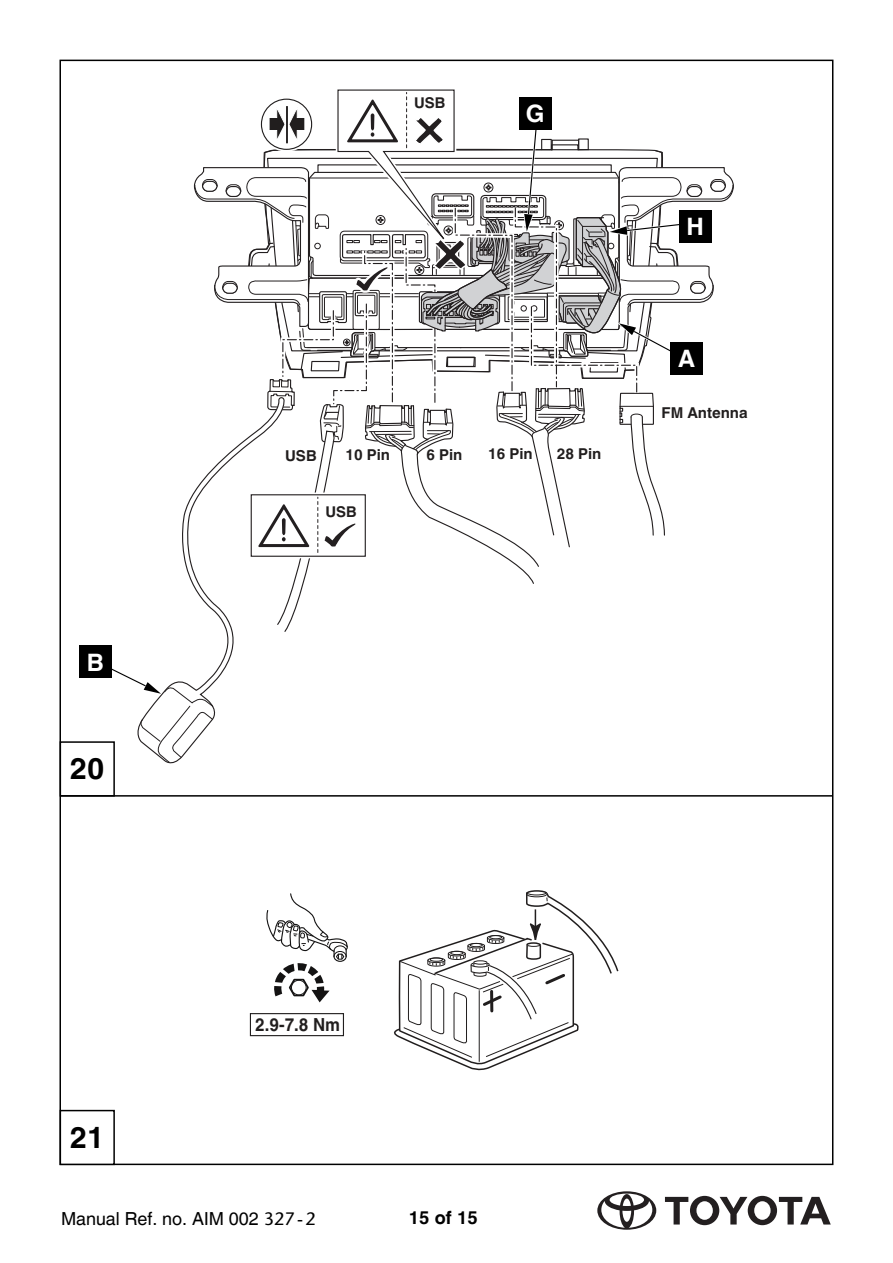
<style>
.page{position:relative;width:893px;height:1263px;background:#fff}
.page>*{position:absolute;margin:0;border:0;box-sizing:border-box;transform-origin:0 0}
.t1{font:700 30px "Helvetica World";color:#000}
.t2{font:700 24px "Helvetica World";color:#fff}
.t3{font:18px "Helvetica World";color:#000}
.t4{font:700 18px "Helvetica World";color:#211e1e;scale:.93 1}
.t5{font:700 18px "Helvetica World";color:#000}
.t6{font:700 15px "Helvetica World";color:#211e1e}
.t7{font:700 14.85px "Helvetica World";color:#211e1e}
.s1{font-family:"Stone Sans"}
</style>
<div class="page">
<svg style="left:597px;top:1191px;width:234px;height:39px"></svg>
<svg style="left:394px;top:890px;width:224px;height:181px"></svg>
<div style="left:250px;top:1013px;width:94px;height:23px;border:1px solid #211e1e"></div>
<svg style="left:266px;top:893px;width:82px;height:109px"></svg>
<svg style="left:182px;top:493px;width:52px;height:227px"></svg>
<div style="left:60px;top:1110px;width:55px;height:55px;border:2px solid #000"></div>
<div style="left:60px;top:741px;width:55px;height:56px;border:2px solid #000"></div>
<hr style="left:60px;top:795px;width:773px;height:2px;background:#000">
<svg style="left:79px;top:645px;width:33px;height:1px"></svg>
<svg style="left:95px;top:660px;width:118px;height:103px"></svg>
<div style="left:79px;top:646px;width:33px;height:32px;background:#000"></div>
<svg style="left:193px;top:89px;width:541px;height:544px"></svg>
<div style="left:519px;top:97px;width:32px;height:33px;background:#000"></div>
<h2 class="t2" style="left:87px;top:642px;width:18px">B</h2>
<h1 class="t1" style="left:70px;top:744px;width:36px">20</h1>
<p class="t7" style="left:414px;top:95px;width:33px">USB</p>
<h2 class="t2" style="left:526px;top:94px;width:20px">G</h2>
<p class="t6" style="left:285px;top:447px;width:33px">USB</p>
<p class="t6" style="left:345px;top:446px;width:46px">10 Pin</p>
<p class="t6" style="left:426px;top:446px;width:37px">6 Pin</p>
<p class="t7" style="left:325px;top:503px;width:33px">USB</p>
<p class="t6" style="left:488px;top:445px;width:46px">16 Pin</p>
<p class="t6" style="left:557px;top:445px;width:46px">28 Pin</p>
<h2 class="t2" style="left:686px;top:207px;width:19px">H</h2>
<h2 class="t2" style="left:678px;top:339px;width:18px">A</h2>
<p class="t6" style="left:661px;top:404px;width:88px">FM Antenna</p>
<h1 class="t1" style="left:70px;top:1112px;width:36px">21</h1>
<p class="t4" style="left:255px;top:1014px;width:93px">2.9-7.8 Nm</p>
<p class="t3" style="left:61px;top:1204px;width:256px">Manual Ref. no. AIM 002 <span class="s1">327 - 2</span></p>
<p class="t5" style="left:409px;top:1203px;width:71px">15 of 15</p>
</div>
